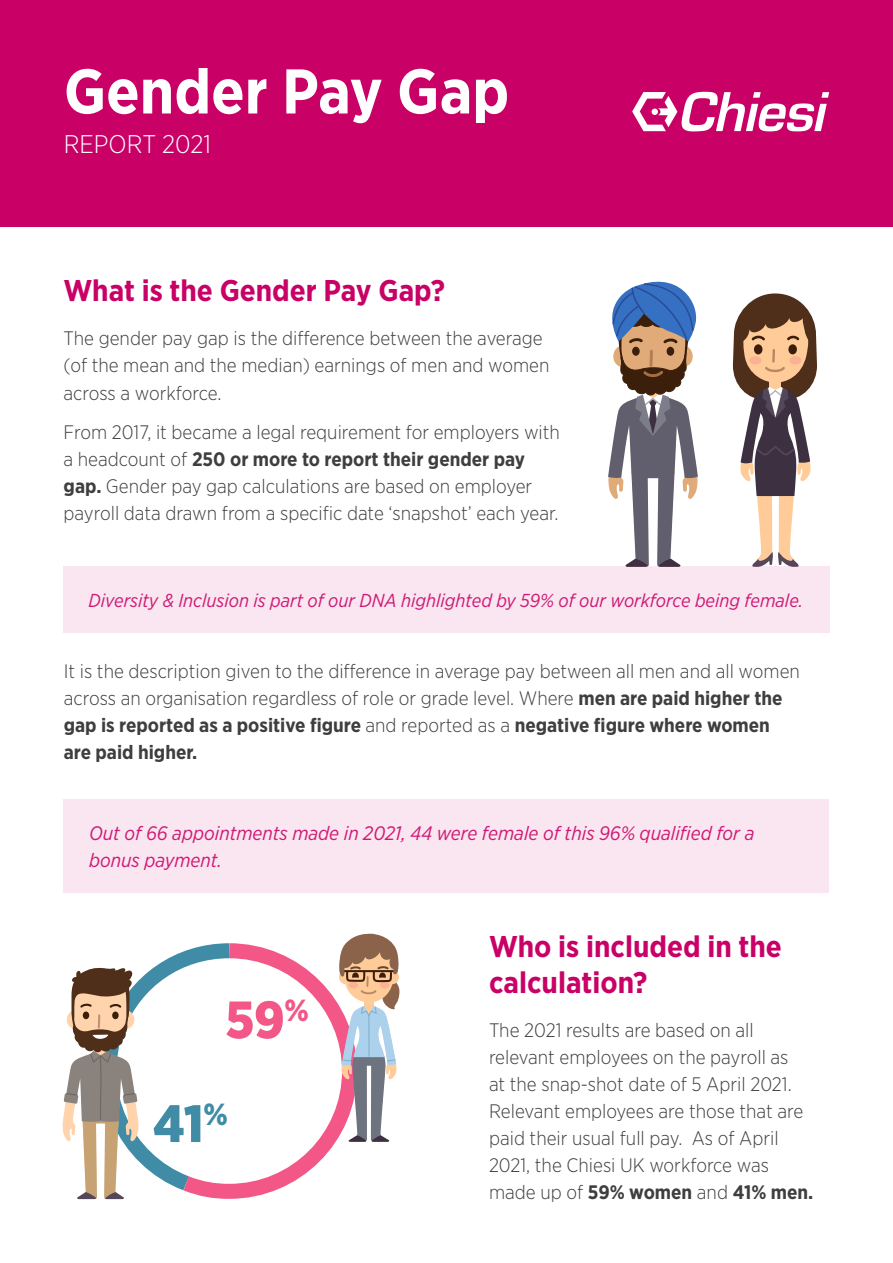
<style>
.page{position:relative;width:893px;height:1263px;background:#fff}
.page>*{position:absolute;margin:0;border:0;box-sizing:border-box;transform-origin:0 0}
.t1{font:700 63px "Gotham Narrow";color:#fff}
.Body{font:900 52.35px "Gotham Narrow";color:#f25787}
.Body-2{font:900 52.35px "Gotham Narrow";color:#408ca6}
.Heading{font:700 30px/36px "Gotham Narrow";color:#c90066}
.t2{font:300 25.5px "Gotham Narrow";color:#fff}
.Body-3{font:300 19.5px/27px "Gotham Narrow";color:#3e3e3f}
.quote{font:italic 19.5px/27px "Gotham Narrow";color:#cf1a75}
.quote-2{font:italic 18.75px "Gotham Narrow";color:#cf1a75}
.s1{font-weight:700}
</style>
<div class="page">
<div style="left:0;top:0;width:893px;height:226px;background:#c90066"></div>
<svg style="left:632px;top:92px;width:197px;height:40px"></svg>
<svg style="left:733px;top:293px;width:84px;height:274px"></svg>
<div style="left:749px;top:356px;width:12px;height:9px;background:#fcb094;border-radius:50%"></div>
<div style="left:789px;top:356px;width:12px;height:9px;background:#fcb094;border-radius:50%"></div>
<svg style="left:244px;top:944px;width:92px;height:254px"></svg>
<svg style="left:598px;top:281px;width:102px;height:286px"></svg>
<svg style="left:336px;top:934px;width:64px;height:208px"></svg>
<svg style="left:62px;top:943px;width:182px;height:257px"></svg>
<div style="left:64px;top:799px;width:765px;height:94px;background:#f9e6f0"></div>
<div style="left:63px;top:567px;width:766px;height:66px;background:#f9e6f0"></div>
<p class="t1" style="left:64px;top:51px;width:447px">Gender Pay Gap</p>
<p class="t2" style="left:64px;top:128px;width:149px">REPORT 2021</p>
<p class="Heading" style="left:64px;top:273px;width:383px">What is the Gender Pay Gap?</p>
<p class="Body-3" style="left:64px;top:325px;width:487px">The gender pay gap is the difference between the average (of the mean and the median) earnings of men and women across a workforce.</p>
<p class="Body-3" style="left:64px;top:418px;width:498px">From 2017, it became a legal requirement for employers with a headcount of <span class="s1">250 or more to report their gender pay gap.</span> Gender pay gap calculations are based on employer payroll data drawn from a specific date ‘snapshot’ each year.</p>
<p class="quote-2" style="left:88px;top:589px;width:716px">Diversity &amp; Inclusion is part of our DNA highlighted by 59% of our workforce being female.</p>
<p class="Body-3" style="left:64px;top:657px;width:738px">It is the description given to the difference in average pay between all men and all women across an organisation regardless of role or grade level. Where <span class="s1">men are paid higher the gap is reported as a positive figure</span> and reported as a <span class="s1">negative figure where women are paid higher.</span></p>
<p class="quote" style="left:89px;top:820px;width:667px">Out of 66 appointments made in 2021, 44 were female of this 96% qualified for a bonus payment.</p>
<p class="Body" style="left:225px;top:985px;width:85px">59<sup>%</sup></p>
<p class="Body-2" style="left:153px;top:1089px;width:76px">41<sup>%</sup></p>
<p class="Heading" style="left:489px;top:929px;width:294px">Who is included in the calculation?</p>
<p class="Body-3" style="left:489px;top:1016px;width:326px">The 2021 results are based on all relevant employees on the payroll as<br>at the snap-shot date of 5 April 2021.<br>Relevant employees are those that are paid their usual full pay. As of April 2021, the Chiesi UK workforce was made up of <span class="s1">59% women</span> and <span class="s1">41% men.</span></p>
</div>
